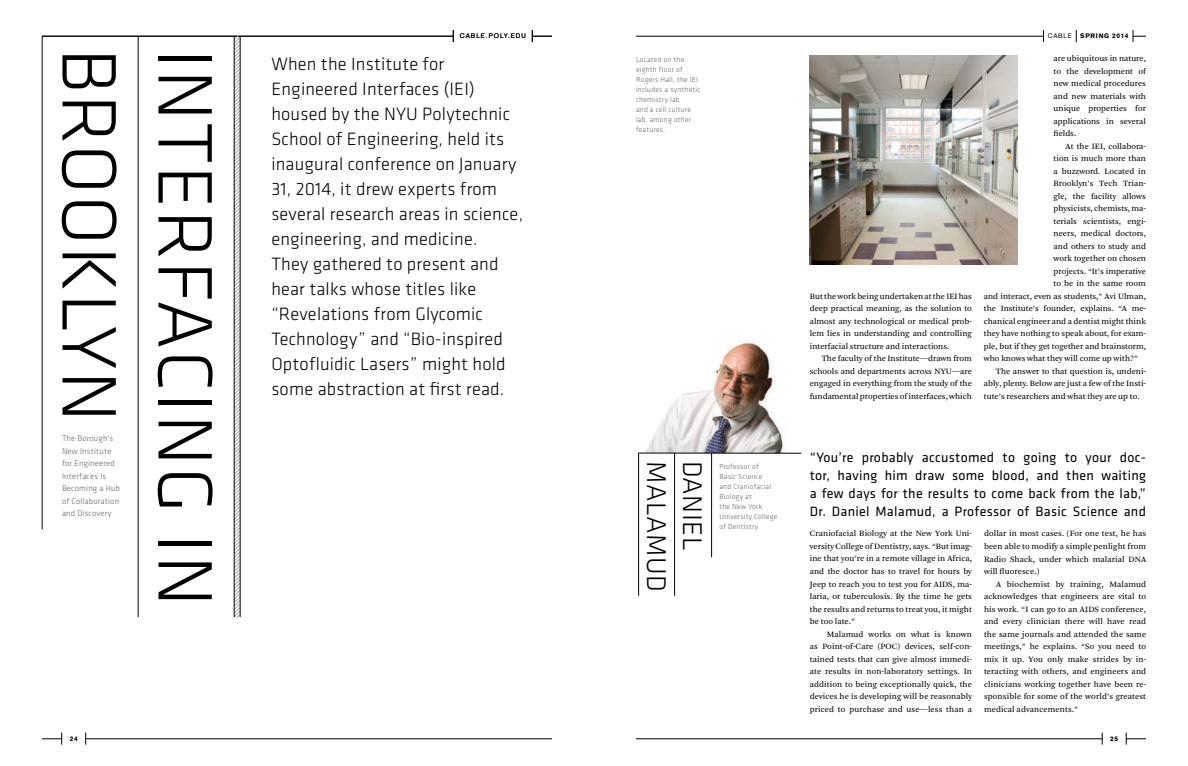
<style>
.page{position:relative;width:1188px;height:766px;background:#fff}
.page>*{position:absolute;margin:0;border:0;box-sizing:border-box;transform-origin:0 0}
.t1{font:300 80px/96px "Klavika";letter-spacing:.02em;color:#000}
.t2{font:300 28px/36px "Klavika";letter-spacing:.02em;color:#000}
.t3{font:300 18.5px/25px "Klavika";letter-spacing:.01em;color:#000}
.t4{font:14px/18px "Klavika";letter-spacing:.02em;color:#000;text-align:justify}
.t5{font:8.5px/12.5px "Arnhem Blond";color:#000;text-align:justify}
.t6{font:300 8.5px/12.5px "Klavika";letter-spacing:.02em;color:#636466}
.t7{font:300 7.5px/10px "Klavika";letter-spacing:.03em;color:#636466}
.t8{font:6.5px "Akzidenz Grotesk";letter-spacing:.15em;color:#000}
.t9{font:900 6.5px "Akzidenz Grotesk";letter-spacing:.1em;color:#000}
</style>
<div class="page">
<hr style="left:86px;top:738px;width:466px;height:1px;background:#000">
<hr style="left:636px;top:738px;width:466px;height:1px;background:#000">
<svg style="left:42px;top:732px;width:20px;height:12px"></svg>
<svg style="left:85px;top:732px;width:1px;height:12px"></svg>
<svg style="left:1102px;top:732px;width:1px;height:12px"></svg>
<svg style="left:1126px;top:732px;width:20px;height:12px"></svg>
<hr style="left:636px;top:36px;width:407px;height:1px;background:#000">
<svg style="left:1043px;top:30px;width:1px;height:12px"></svg>
<svg style="left:1076px;top:30px;width:1px;height:12px"></svg>
<svg style="left:1132px;top:30px;width:14px;height:12px"></svg>
<img style="left:642px;top:340px;width:145px;height:113px">
<hr style="left:42px;top:36px;width:411px;height:1px;background:#000">
<svg style="left:235px;top:36px;width:5px;height:581px"></svg>
<hr style="left:138px;top:36px;width:1px;height:581px;background:#000">
<hr style="left:234px;top:36px;width:1px;height:581px;background:#000">
<hr style="left:240px;top:36px;width:1px;height:581px;background:#000">
<hr style="left:42px;top:36px;width:1px;height:493px;background:#000">
<svg style="left:453px;top:30px;width:1px;height:12px"></svg>
<svg style="left:532px;top:30px;width:20px;height:12px"></svg>
<img style="left:810px;top:56px;width:208px;height:208px">
<hr style="left:674px;top:452px;width:1px;height:143px;background:#000">
<hr style="left:711px;top:452px;width:1px;height:105px;background:#000">
<hr style="left:638px;top:452px;width:1px;height:143px;background:#000">
<hr style="left:638px;top:453px;width:163px;height:1px;background:#000">
<h1 class="t1" style="left:232px;top:48px;width:559px;rotate:90deg">INTERFACING IN<br>BROOKLYN</h1>
<p class="t6" style="left:62px;top:432px;width:60px">The Borough’s<br>New Institute for Engineered<br>Interfaces Is<br>Becoming a Hub of Collaboration and Discovery</p>
<p class="t8" style="left:460px;top:32px;width:68px">CABLE.POLY.EDU</p>
<p class="t3" style="left:271px;top:52px;width:253px">When the Institute for<br>Engineered Interfaces (IEI) housed by the NYU Polytechnic<br>School of Engineering, held its inaugural conference on January<br>31, 2014, it drew experts from several research areas in science, engineering, and medicine.<br>They gathered to present and hear talks whose titles like “Revelations from Glycomic<br>Technology” and “Bio-inspired<br>Optofluidic Lasers” might hold some abstraction at first read.</p>
<p class="t7" style="left:636px;top:54px;width:66px">Located on the eighth floor of<br>Rogers Hall, the IEI includes a synthetic chemistry lab<br>and a cell culture lab, among other features.</p>
<h2 class="t2" style="left:710px;top:460px;width:132px;rotate:90deg">DANIEL<br>MALAMUD</h2>
<p class="t7" style="left:719px;top:461px;width:60px">Professor of<br>Basic Science<br>and Craniofacial<br>Biology at<br>the New York<br>University College of Dentistry</p>
<p class="t5" style="left:810px;top:290px;width:164px">But the work being undertaken at the IEI has deep practical meaning, as the solution to almost any technological or medical prob&shy;lem lies in understanding and controlling interfacial structure and interactions.</p>
<p class="t5" style="left:810px;top:352px;width:164px;text-indent:12px">The faculty of the Institute—drawn from schools and departments across NYU—are engaged in everything from the study of the fundamental properties of interfaces, which</p>
<p class="t8" style="left:1048px;top:32px;width:25px">CABLE</p>
<p class="t9" style="left:1080px;top:32px;width:50px">SPRING 2014</p>
<p class="t5" style="left:1054px;top:52px;width:94px">are ubiquitous in nature, to the development of new medical procedures and new materials with unique properties for applications in several fields.</p>
<p class="t5" style="left:1066px;top:140px;width:82px">At the IEI, collabora-</p>
<p class="t5" style="left:1054px;top:152px;width:94px">tion is much more than</p>
<p class="t5" style="left:1054px;top:165px;width:94px">a buzzword. Located in</p>
<p class="t5" style="left:1054px;top:177px;width:94px">Brooklyn’s Tech Trian-</p>
<p class="t5" style="left:1054px;top:190px;width:94px">gle, the facility allows</p>
<p class="t5" style="left:1054px;top:202px;width:94px">physicists, chemists, ma-</p>
<p class="t5" style="left:1054px;top:215px;width:94px">terials scientists, engi-</p>
<p class="t5" style="left:1054px;top:227px;width:94px">neers, medical doctors,</p>
<p class="t5" style="left:1054px;top:240px;width:94px">and others to study and</p>
<p class="t5" style="left:1054px;top:252px;width:94px">work together on chosen</p>
<p class="t5" style="left:1054px;top:265px;width:94px">projects. “It’s imperative</p>
<p class="t5" style="left:1054px;top:277px;width:94px">to be in the same room</p>
<p class="t5" style="left:984px;top:290px;width:164px">and interact, even as students,” Avi Ulman,</p>
<p class="t5" style="left:984px;top:302px;width:164px">the Institute’s founder, explains. “A me-</p>
<p class="t5" style="left:984px;top:315px;width:164px">chanical engineer and a dentist might think</p>
<p class="t5" style="left:984px;top:327px;width:164px">they have nothing to speak about, for exam-</p>
<p class="t5" style="left:984px;top:340px;width:164px">ple, but if they get together and brainstorm,</p>
<p class="t5" style="left:984px;top:352px;width:155px">who knows what they will come up with?”</p>
<p class="t5" style="left:996px;top:365px;width:152px">The answer to that question is, undeni-</p>
<p class="t5" style="left:984px;top:377px;width:164px">ably, plenty. Below are just a few of the Insti-</p>
<p class="t5" style="left:984px;top:390px;width:157px">tute’s researchers and what they are up to.</p>
<h3 class="t4" style="left:810px;top:449px;width:338px">“You’re probably accustomed to going to your doc&shy;tor, having him draw some blood, and then waiting a few days for the results to come back from the lab,” Dr. Daniel Malamud, a Professor of Basic Science and</h3>
<p class="t5" style="left:810px;top:527px;width:164px">Craniofacial Biology at the New York Uni&shy;versity College of Dentistry, says. “But imag&shy;ine that you’re in a remote village in Africa, and the doctor has to travel for hours by Jeep to reach you to test you for AIDS, ma&shy;laria, or tuberculosis. By the time he gets the results and returns to treat you, it might be too late.”</p>
<p class="t5" style="left:810px;top:627px;width:164px;text-indent:17px">Malamud works on what is known as Point-of-Care (POC) devices, self-con&shy;tained tests that can give almost immedi&shy;ate results in non-laboratory settings. In addition to being exceptionally quick, the devices he is developing will be reasonably priced to purchase and use—less than a</p>
<p class="t5" style="left:984px;top:527px;width:164px">dollar in most cases. (For one test, he has been able to modify a simple penlight from Radio Shack, under which malarial DNA will fluoresce.)</p>
<p class="t5" style="left:984px;top:577px;width:164px;text-indent:12px">A biochemist by training, Malamud acknowledges that engineers are vital to his work. “I can go to an AIDS conference, and every clinician there will have read the same journals and attended the same meetings,” he explains. “So you need to mix it up. You only make strides by in&shy;teracting with others, and engineers and clinicians working together have been re&shy;sponsible for some of the world’s greatest medical advancements.”</p>
<p class="t9" style="left:70px;top:734px;width:9px">24</p>
<p class="t9" style="left:1110px;top:734px;width:9px">25</p>
</div>
